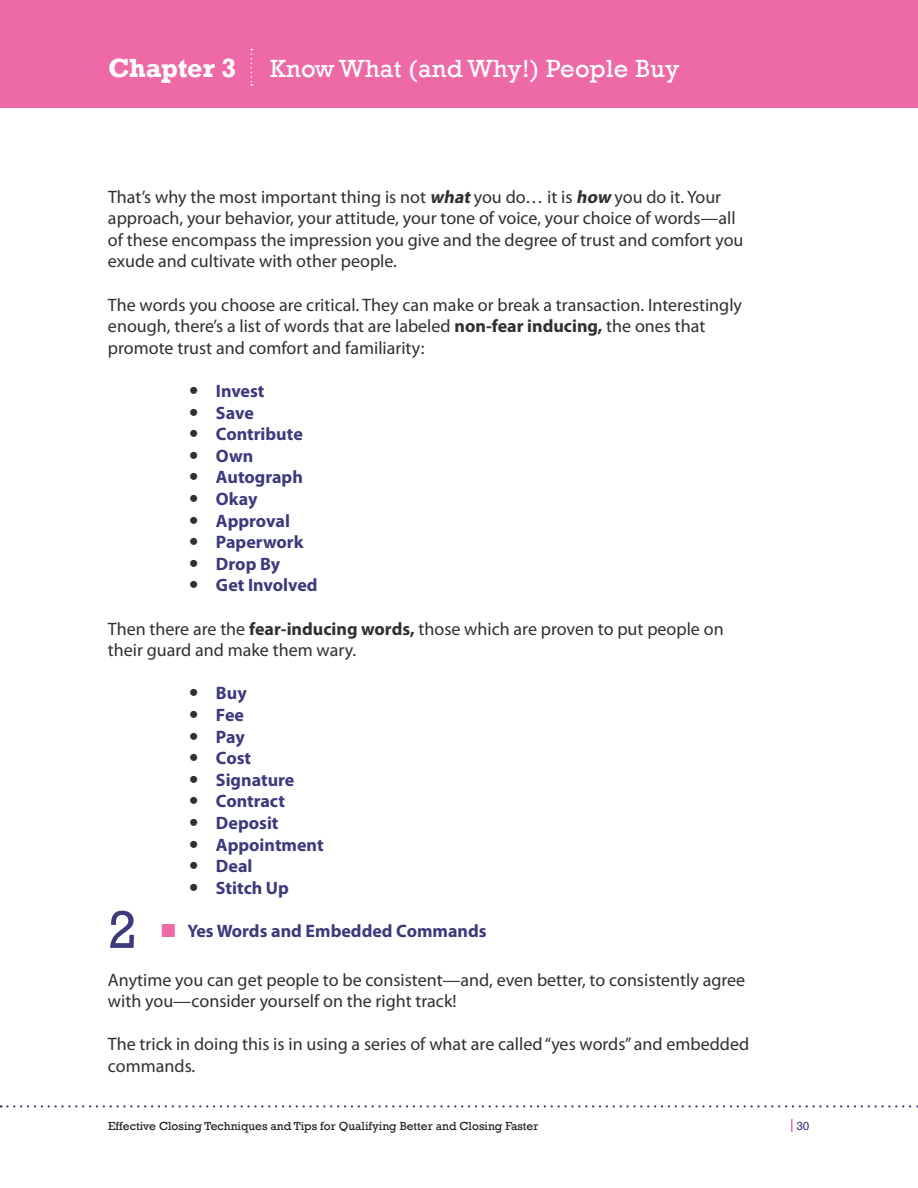
<style>
.page{position:relative;width:918px;height:1188px;background:#fff}
.page>*{position:absolute;margin:0;border:0;box-sizing:border-box;transform-origin:0 0}
.t1{font:54px "Rockwell";color:#3c3a7c}
.t2{font:25.5px "Rockwell";letter-spacing:.01em;color:#fff}
.t3{font:18px/21.6px "Myriad Pro";color:#312f30}
.t4{font:700 18px/21.6px "Myriad Pro";color:#3c3a7c}
.t5{font:12px "Rockwell";color:#231f20}
.t6{font:12px "Rockwell";color:#3c3a7c}
.s1{font-weight:700;font-size:27px}
.s2{font-weight:700;font-style:italic}
.s3{font-weight:700}
</style>
<div class="page">
<div style="left:0;top:0;width:918px;height:108px;background:#ee6aa7"></div>
<svg style="left:791px;top:1119px;width:2px;height:13px"></svg>
<svg style="left:1px;top:1105px;width:917px;height:3px"></svg>
<svg style="left:251px;top:49px;width:1px;height:37px"></svg>
<h2 class="t2" style="left:108px;top:53px;width:573px"><span class="s1">Chapter 3</span> Know What (and Why!) People Buy</h2>
<p class="t3" style="left:108px;top:185px;width:637px">That’s why the most important thing is not <span class="s2">what</span>you do… it is <span class="s2">how</span>you do it. Your approach, your behavior, your attitude, your tone of voice, your choice of words—all of these encompass the impression you give and the degree of trust and comfort you exude and cultivate with other people.</p>
<p class="t3" style="left:108px;top:293px;width:636px">The words you choose are critical. They can make or break a transaction. Interestingly enough, there’s a list of words that are labeled <span class="s3">non-fear inducing,</span> the ones that promote trust and comfort and familiarity:</p>
<p class="t4" style="left:216px;top:379px;width:103px">Invest<br>Save<br>Contribute<br>Own<br>Autograph<br>Okay<br>Approval<br>Paperwork<br>Drop By<br>Get Involved</p>
<p class="t3" style="left:108px;top:617px;width:617px">Then there are the <span class="s3">fear-inducing words,</span> those which are proven to put people on their guard and make them wary.</p>
<p class="t4" style="left:216px;top:682px;width:109px">Buy<br>Fee<br>Pay<br>Cost<br>Signature<br>Contract<br>Deposit<br>Appointment<br>Deal<br>Stitch Up</p>
<p class="t4" style="left:187px;top:919px;width:301px">Yes Words and Embedded Commands</p>
<p class="t3" style="left:108px;top:968px;width:639px">Anytime you can get people to be consistent—and, even better, to consistently agree with you—consider yourself on the right track!</p>
<p class="t3" style="left:108px;top:1033px;width:643px">The trick in doing this is in using a series of what are called“yes words” and embedded commands.</p>
<h1 class="t1" style="left:108px;top:899px;width:31px">2</h1>
<p class="t5" style="left:108px;top:1119px;width:432px">Effective Closing Techniques and Tips for Qualifying Better and Closing Faster</p>
<p class="t6" style="left:796px;top:1119px;width:15px">30</p>
</div>
